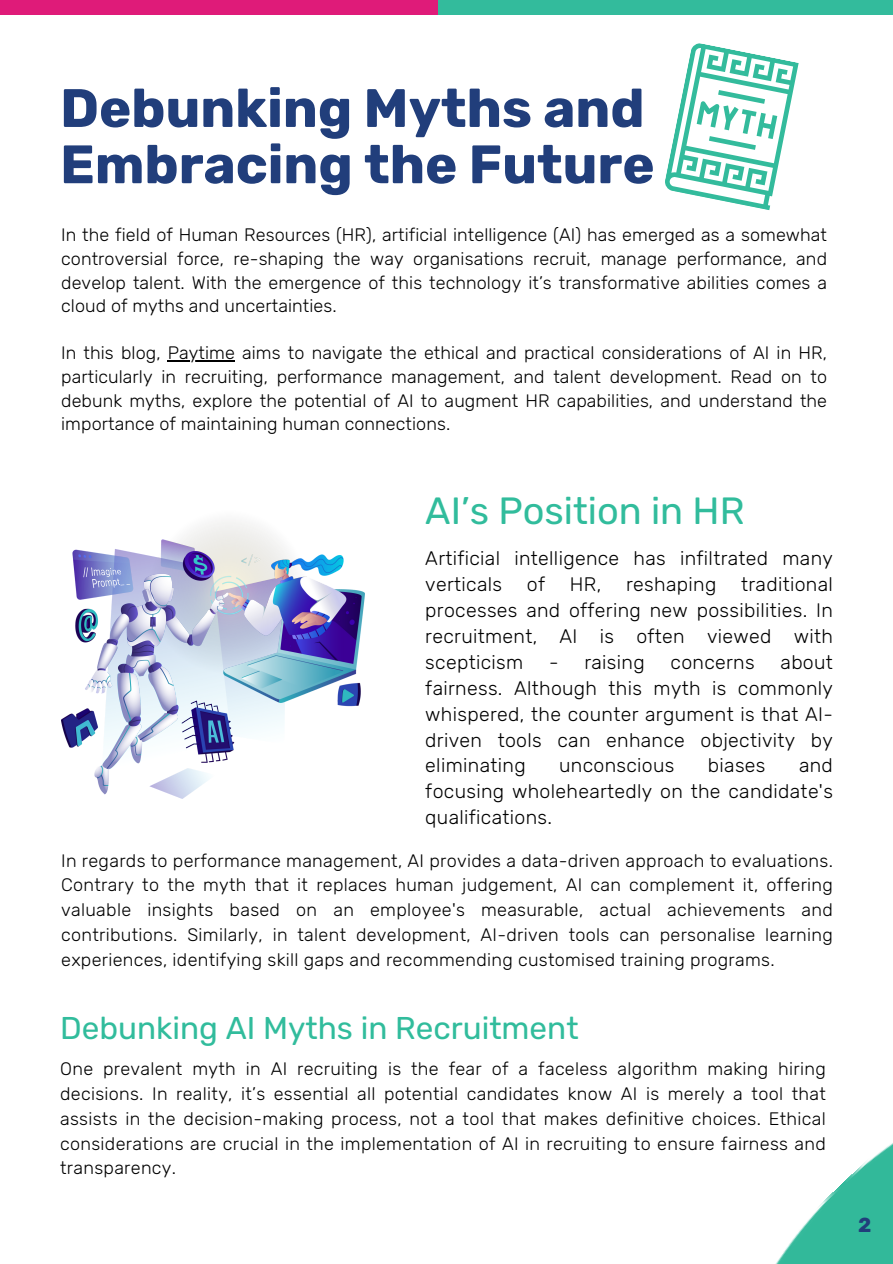
<style>
.page{position:relative;width:893px;height:1264px;background:#fff}
.page>*{position:absolute;margin:0;border:0;box-sizing:border-box;transform-origin:0 0}
.t1{font:700 54px/56.2px "Rubik";color:#213e7b}
.t2{font:37.95px "Rubik";color:#31bc9c}
.t3{font:31.5px "Rubik";color:#31bc9c}
.t4{font:700 20.25px "Rubik";color:#213e7b}
.t5{font:300 19.5px/25.8px "Rubik";letter-spacing:.015em;color:#000;text-align:justify}
.t6{font:300 18px/24.8px "Rubik";letter-spacing:.005em;color:#000;text-align:justify}
</style>
<div class="page">
<img style="left:776px;top:1143px;width:116px;height:120px">
<div style="left:0;top:0;width:438px;height:14px;background:#df1b79"></div>
<div style="left:438px;top:0;width:454px;height:14px;background:#33bb9c"></div>
<svg style="left:665px;top:43px;width:133px;height:167px"></svg>
<img style="left:61px;top:521px;width:303px;height:278px">
<hr style="left:168px;top:360px;width:67px;height:2px;background:#000">
<p class="t1" style="left:60px;top:80px;width:596px">Debunking Myths and<br>Embracing the Future</p>
<p class="t6" style="left:61px;top:223px;width:767px;line-height:23.7px">In the field of Human Resources (HR), artificial intelligence (AI) has emerged as a somewhat controversial force, re-shaping the way organisations recruit, manage performance, and develop talent. With the emergence of this technology it’s transformative abilities comes a cloud of myths and uncertainties.</p>
<p class="t6" style="left:61px;top:341px;width:767px">In this blog, Paytime aims to navigate the ethical and practical considerations of AI in HR,</p>
<p class="t6" style="left:61px;top:365px;width:767px;line-height:23.7px">particularly in recruiting, performance management, and talent development. Read on to debunk myths, explore the potential of AI to augment HR capabilities, and understand the importance of maintaining human connections.</p>
<h2 class="t2" style="left:425px;top:488px;width:320px">AI’s Position in HR</h2>
<p class="t5" style="left:425px;top:545px;width:409px">Artificial intelligence has infiltrated many verticals</p>
<p class="t5" style="left:527px;top:571px;width:20px">of</p>
<p class="t5" style="left:570px;top:571px;width:33px">HR,</p>
<p class="t5" style="left:626px;top:571px;width:92px">reshaping</p>
<p class="t5" style="left:425px;top:571px;width:409px;text-indent:316px">traditional processes and offering new possibilities. In recruitment, AI is often viewed with scepticism</p>
<p class="t5" style="left:425px;top:649px;width:409px;text-indent:355px">about fairness. Although this myth is commonly whispered, the counter argument is that AI&shy;driven tools can enhance objectivity by eliminating</p>
<p class="t5" style="left:549px;top:649px;width:97px">- raising</p>
<p class="t5" style="left:670px;top:649px;width:86px">concerns</p>
<p class="t5" style="left:425px;top:752px;width:409px;text-indent:373px">and focusing wholeheartedly on the candidate's qualifications.</p>
<p class="t6" style="left:61px;top:848px;width:773px">In regards to performance management, AI provides a data-driven approach to evaluations.<br>Contrary to the myth that it replaces human judgement, AI can complement it, offering valuable insights based on an employee's measurable, actual achievements and contributions. Similarly, in talent development, AI-driven tools can personalise learning experiences, identifying skill gaps and recommending customised training programs.</p>
<p class="t5" style="left:559px;top:752px;width:117px">unconscious</p>
<p class="t5" style="left:708px;top:752px;width:59px">biases</p>
<h3 class="t3" style="left:60px;top:1009px;width:520px">Debunking AI Myths in Recruitment</h3>
<p class="t6" style="left:60px;top:1056px;width:767px">One prevalent myth in AI recruiting is the fear of a faceless algorithm making hiring decisions. In reality, it’s essential all potential candidates know AI is merely a tool that assists in the decision-making process, not a tool that makes definitive choices. Ethical considerations are crucial in the implementation of AI in recruiting to ensure fairness and transparency.</p>
<p class="t4" style="left:858px;top:1212px;width:15px">2</p>
</div>
